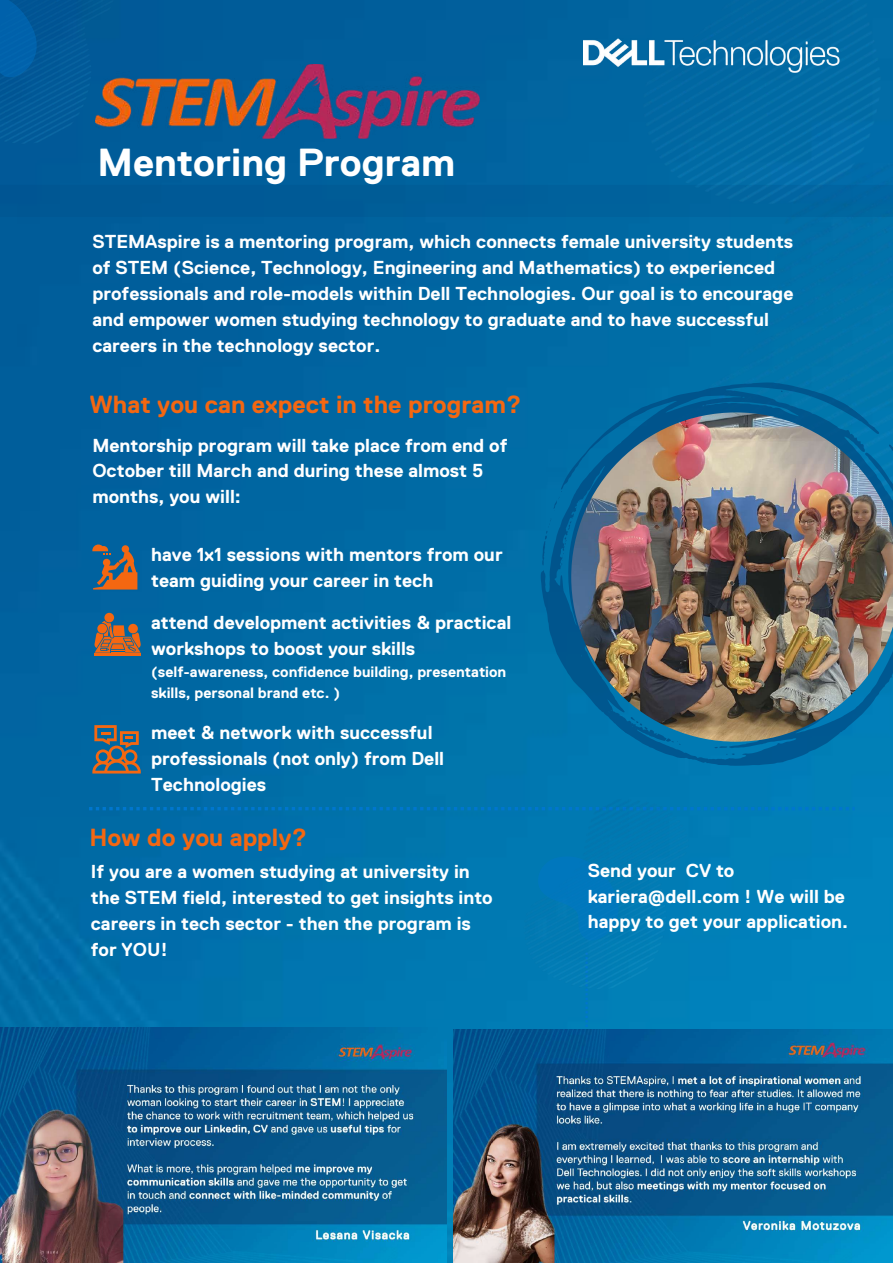
<style>
.page{position:relative;width:893px;height:1263px;background:#fff}
.page>*{position:absolute;margin:0;border:0;box-sizing:border-box;transform-origin:0 0}
.t1{font:700 39.08px "Dell Replica";color:#fff}
.t2{font:700 24.75px "Dell Replica";color:#f46711}
.t3{font:700 18.75px/25.9px "Dell Replica";color:#fff}
.t4{font:700 15px/20.9px "Dell Replica";color:#fff}
</style>
<div class="page">
<img style="left:0;top:0;width:893px;height:1263px">
<div style="left:543px;top:0;width:350px;height:36px;background:#0066a1"></div>
<img style="left:445px;top:36px;width:448px;height:752px">
<div style="left:743px;top:853px;width:150px;height:176px;background:#0083bd"></div>
<div style="left:0;top:0;width:169px;height:185px;background:#015a98"></div>
<svg style="left:0;top:0;width:45px;height:88px;background:#015da1"></svg>
<div style="left:0;top:185px;width:893px;height:32px;background:#005e99"></div>
<hr style="left:94px;top:653px;width:47px;height:3px;background:#f46711">
<div style="left:104px;top:613px;width:10px;height:9px;background:#f46711;border-radius:50%"></div>
<svg style="left:94px;top:621px;width:47px;height:32px"></svg>
<div style="left:128px;top:624px;width:10px;height:9px;background:#f46711;border-radius:50%"></div>
<svg style="left:92px;top:725px;width:49px;height:48px;background:#656665"></svg>
<img style="left:95px;top:64px;width:384px;height:74px">
<svg style="left:92px;top:544px;width:45px;height:45px;background:#766459"></svg>
<svg style="left:464px;top:295px;width:429px;height:546px;background:#0070a8"></svg>
<svg style="left:551px;top:491px;width:11px;height:20px"></svg>
<svg style="left:714px;top:743px;width:21px;height:8px"></svg>
<svg style="left:532px;top:518px;width:39px;height:55px;background:#0068a0"></svg>
<svg style="left:663px;top:742px;width:18px;height:3px"></svg>
<img style="left:571px;top:412px;width:322px;height:330px">
<img style="left:454px;top:1029px;width:439px;height:234px">
<img style="left:0;top:1027px;width:447px;height:236px">
<svg style="left:89px;top:807px;width:765px;height:3px"></svg>
<img style="left:584px;top:39px;width:255px;height:33px">
<div style="left:462px;top:751px;width:281px;height:282px;background:#007ab3"></div>
<svg style="left:532px;top:844px;width:95px;height:394px;background:#106a9f"></svg>
<h1 class="t1" style="left:97px;top:145px;width:359px">Mentoring Program</h1>
<p class="t3" style="left:92px;top:230px;width:702px">STEMAspire is a mentoring program, which connects female university students of STEM (Science, Technology, Engineering and Mathematics) to experienced professionals and role-models within Dell Technologies. Our goal is to encourage and empower women studying technology to graduate and to have successful careers in the technology sector.</p>
<h2 class="t2" style="left:89px;top:393px;width:434px">What you can expect in the program?</h2>
<p class="t3" style="left:92px;top:433px;width:416px">Mentorship program will take place from end of<br>October till March and during these almost 5 months, you will:</p>
<p class="t3" style="left:151px;top:542px;width:353px">have 1x1 sessions with mentors from our team guiding your career in tech</p>
<p class="t3" style="left:151px;top:611px;width:362px">attend development activities &amp; practical workshops to boost your skills</p>
<p class="t4" style="left:151px;top:663px;width:357px">(self-awareness, confidence building, presentation skills, personal brand etc. )</p>
<p class="t3" style="left:151px;top:721px;width:294px">meet &amp; network with successful professionals (not only) from Dell<br>Technologies</p>
<h2 class="t2" style="left:89px;top:827px;width:219px">How do you apply?</h2>
<p class="t3" style="left:91px;top:860px;width:403px">If you are a women studying at university in the STEM field, interested to get insights into careers in tech sector - then the program is for YOU!</p>
<p class="t3" style="left:588px;top:858px;width:262px">Send your CV to kariera@dell.com ! We will be happy to get your application.</p>
</div>
